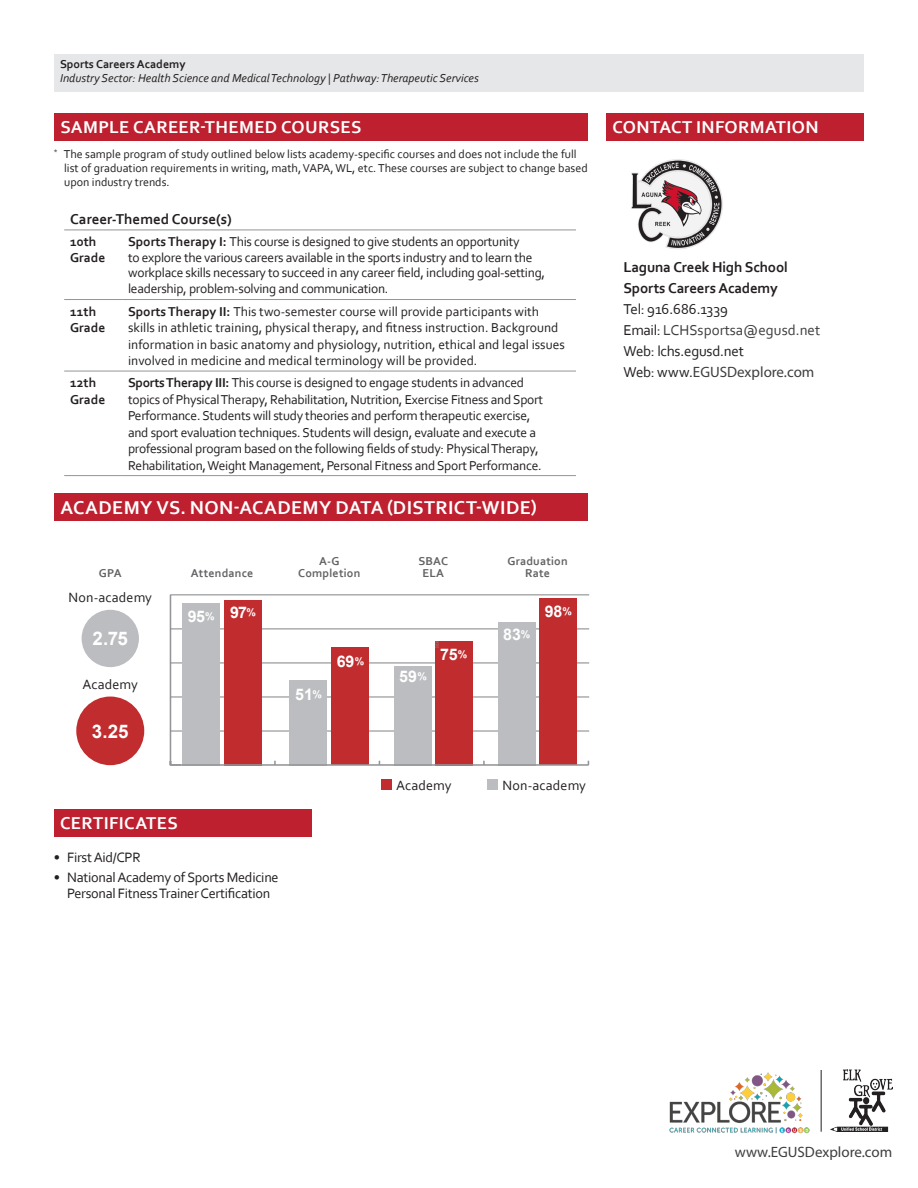
<style>
.page{position:relative;width:918px;height:1188px;background:#fff}
.page>*{position:absolute;margin:0;border:0;box-sizing:border-box;transform-origin:0 0}
.t1{font:700 19.5px "Corbel";letter-spacing:.02em;color:#fff}
.t2{font:700 18.75px "Arial";color:#fff}
.t3{font:700 18px "Corbel";letter-spacing:.02em;color:#fff}
.t4{font:700 16.05px "Arial";letter-spacing:-.005em;color:#fff}
.t5{font:700 15px "Corbel";letter-spacing:-.01em;color:#231f20}
.t6{font:15px "Myriad Pro";color:#3e3e3e}
.t7{font:15px "Corbel";letter-spacing:-.015em;color:#231f20}
.t8{font:15px "Corbel";color:#3e3e3e}
.t9{font:14.25px/16.5px "Corbel";letter-spacing:-.02em;color:#231f20;text-align:center}
.t10{font:14.1px "Corbel";letter-spacing:.01em;color:#231f20}
.Paragraph_Style_3{font:13.5px/16.5px "Corbel";letter-spacing:-.02em;color:#231f20}
.Paragraph_Style_3-2{font:13.5px/16.5px "Corbel";color:#231f20}
.t11{font:700 13.5px "Corbel";color:#231f20}
.t12{font:12px/14.4px "Corbel";color:#231f20}
.Course_outline{font:italic 12px "Corbel";color:#231f20}
.t13{font:700 12px "Corbel";letter-spacing:.015em;color:#636366}
.Course_outline-2{font:700 12px "Corbel";color:#231f20}
.s1{font-weight:700}
.s2{color:#231f20}
.s3{font-family:"Corbel";color:#231f20}
.s4{font-size:10.65px}
</style>
<div class="page">
<div style="left:54px;top:54px;width:810px;height:38px;background:#e6e7e9"></div>
<img style="left:631px;top:159px;width:92px;height:91px">
<div style="left:54px;top:113px;width:534px;height:27px;background:#be202f"></div>
<div style="left:54px;top:494px;width:534px;height:27px;background:#be202f"></div>
<div style="left:606px;top:113px;width:257px;height:27px;background:#be202f"></div>
<hr style="left:64px;top:230px;width:58px;height:1px;background:#939598">
<hr style="left:122px;top:230px;width:454px;height:1px;background:#939598">
<hr style="left:64px;top:299px;width:58px;height:1px;background:#939598">
<hr style="left:122px;top:299px;width:454px;height:1px;background:#939598">
<hr style="left:64px;top:371px;width:58px;height:1px;background:#939598">
<hr style="left:122px;top:371px;width:454px;height:1px;background:#939598">
<hr style="left:64px;top:475px;width:58px;height:1px;background:#939598">
<hr style="left:122px;top:475px;width:454px;height:1px;background:#939598">
<div style="left:54px;top:809px;width:258px;height:27px;background:#be202f"></div>
<img style="left:669px;top:1072px;width:141px;height:62px">
<img style="left:830px;top:1070px;width:62px;height:62px">
<hr style="left:821px;top:1070px;width:1px;height:62px;background:#231f20">
<hr style="left:170px;top:595px;width:1px;height:170px;background:#939598">
<hr style="left:170px;top:731px;width:419px;height:1px;background:#808285">
<hr style="left:170px;top:697px;width:419px;height:1px;background:#808285">
<hr style="left:170px;top:663px;width:419px;height:1px;background:#808285">
<hr style="left:170px;top:629px;width:419px;height:1px;background:#808285">
<hr style="left:170px;top:595px;width:419px;height:1px;background:#808285">
<div style="left:76px;top:697px;width:68px;height:68px;background:#c12c2e;border-radius:50%"></div>
<div style="left:82px;top:610px;width:57px;height:57px;background:#bcbdc0;border-radius:50%"></div>
<div style="left:224px;top:600px;width:38px;height:165px;background:#c12c2e"></div>
<div style="left:435px;top:641px;width:38px;height:124px;background:#c12c2e"></div>
<div style="left:540px;top:599px;width:37px;height:166px;background:#c12c2e"></div>
<div style="left:182px;top:603px;width:38px;height:162px;background:#bcbdc0"></div>
<div style="left:394px;top:666px;width:38px;height:99px;background:#bcbdc0"></div>
<div style="left:498px;top:622px;width:38px;height:143px;background:#bcbdc0"></div>
<div style="left:331px;top:648px;width:38px;height:117px;background:#c12c2e"></div>
<div style="left:290px;top:680px;width:37px;height:85px;background:#bcbdc0"></div>
<div style="left:381px;top:779px;width:11px;height:11px;background:#c12c2e"></div>
<div style="left:487px;top:779px;width:11px;height:11px;background:#bcbdc0"></div>
<hr style="left:170px;top:764px;width:419px;height:2px;background:#939598">
<p class="Course_outline-2" style="left:60px;top:57px;width:127px">Sports Careers Academy</p>
<p class="Course_outline" style="left:60px;top:71px;width:420px">Industry Sector: Health Science and Medical Technology | Pathway: Therapeutic Services</p>
<p class="t3" style="left:60px;top:116px;width:303px">SAMPLE CAREER-THEMED COURSES</p>
<p class="t3" style="left:612px;top:116px;width:208px">CONTACT INFORMATION</p>
<p class="t12" style="left:64px;top:146px;width:525px;text-indent:-10px"><sup>*</sup> The sample program of study outlined below lists academy-specific courses and does not include the full list of graduation requirements in writing, math, VAPA, WL, etc. These courses are subject to change based upon industry trends.</p>
<p class="t5" style="left:70px;top:210px;width:163px">Career-Themed Course(s)</p>
<p class="t11" style="left:70px;top:233px;width:28px">10th</p>
<p class="t11" style="left:70px;top:250px;width:37px">Grade</p>
<p class="Paragraph_Style_3" style="left:128px;top:233px;width:419px;line-height:15.8px"><span class="s1">Sports Therapy I:</span> This course is designed to give students an opportunity<br>to explore the various careers available in the sports industry and to learn the workplace skills necessary to succeed in any career field, including goal-setting, leadership, problem-solving and communication.</p>
<p class="t5" style="left:623px;top:258px;width:166px">Laguna Creek High School</p>
<p class="t5" style="left:623px;top:279px;width:156px">Sports Careers Academy</p>
<p class="t7" style="left:623px;top:300px;width:106px">Tel: 916.686.1339</p>
<p class="t8" style="left:623px;top:321px;width:198px"><span class="s2">Email:</span> LCHSsportsa@egusd.net</p>
<p class="t7" style="left:623px;top:342px;width:122px">Web: lchs.egusd.net</p>
<p class="t6" style="left:623px;top:363px;width:192px"><span class="s3">Web: www.</span>EGUSDexplore.com</p>
<p class="Paragraph_Style_3-2" style="left:128px;top:302px;width:438px"><span class="s1">Sports Therapy II:</span> This two-semester course will provide participants with skills in athletic training, physical therapy, and fitness instruction. Background information in basic anatomy and physiology, nutrition, ethical and legal issues involved in medicine and medical terminology will be provided.</p>
<p class="t11" style="left:70px;top:303px;width:28px">11th</p>
<p class="t11" style="left:70px;top:319px;width:37px">Grade</p>
<p class="Paragraph_Style_3" style="left:128px;top:374px;width:417px"><span class="s1">Sports Therapy III:</span> This course is designed to engage students in advanced topics of Physical Therapy, Rehabilitation, Nutrition, Exercise Fitness and Sport Performance. Students will study theories and perform therapeutic exercise, and sport evaluation techniques. Students will design, evaluate and execute a professional program based on the following fields of study: Physical Therapy, Rehabilitation, Weight Management, Personal Fitness and Sport Performance.</p>
<p class="t11" style="left:70px;top:374px;width:28px">12th</p>
<p class="t11" style="left:70px;top:391px;width:37px">Grade</p>
<p class="t1" style="left:60px;top:496px;width:478px">ACADEMY VS. NON-ACADEMY DATA (DISTRICT-WIDE)</p>
<p class="t13" style="left:319px;top:554px;width:22px">A-G</p>
<p class="t13" style="left:419px;top:554px;width:31px">SBAC</p>
<p class="t13" style="left:191px;top:566px;width:64px">Attendance</p>
<p class="t13" style="left:298px;top:566px;width:64px">Completion</p>
<p class="t13" style="left:99px;top:566px;width:24px">GPA</p>
<p class="t13" style="left:422px;top:566px;width:23px">ELA</p>
<p class="t10" style="left:69px;top:589px;width:85px">Non-academy</p>
<p class="t2" style="left:93px;top:626px;width:37px">2.75</p>
<p class="t10" style="left:83px;top:676px;width:57px">Academy</p>
<p class="t2" style="left:92px;top:719px;width:38px">3.25</p>
<p class="t4" style="left:188px;top:606px;width:28px">95<span class="s4">%</span></p>
<p class="t4" style="left:230px;top:602px;width:27px">97<span class="s4">%</span></p>
<p class="t4" style="left:295px;top:683px;width:28px">51<span class="s4">%</span></p>
<p class="t4" style="left:337px;top:651px;width:29px">69<span class="s4">%</span></p>
<p class="t3" style="left:60px;top:812px;width:119px">CERTIFICATES</p>
<p class="t9" style="left:54px;top:849px;width:89px">• First Aid/CPR</p>
<p class="t9" style="left:54px;top:869px;width:226px">• National Academy of Sports Medicine<br>Personal Fitness Trainer Certification</p>
<p class="t4" style="left:399px;top:666px;width:29px">59<span class="s4">%</span></p>
<p class="t4" style="left:440px;top:643px;width:29px">75<span class="s4">%</span></p>
<p class="t10" style="left:396px;top:776px;width:57px">Academy</p>
<p class="t13" style="left:507px;top:554px;width:62px">Graduation</p>
<p class="t13" style="left:525px;top:566px;width:26px">Rate</p>
<p class="t4" style="left:503px;top:624px;width:29px">83<span class="s4">%</span></p>
<p class="t4" style="left:545px;top:601px;width:29px">98<span class="s4">%</span></p>
<p class="t10" style="left:503px;top:776px;width:85px">Non-academy</p>
<p class="t6" style="left:735px;top:1143px;width:159px">www.EGUSDexplore.com</p>
</div>
